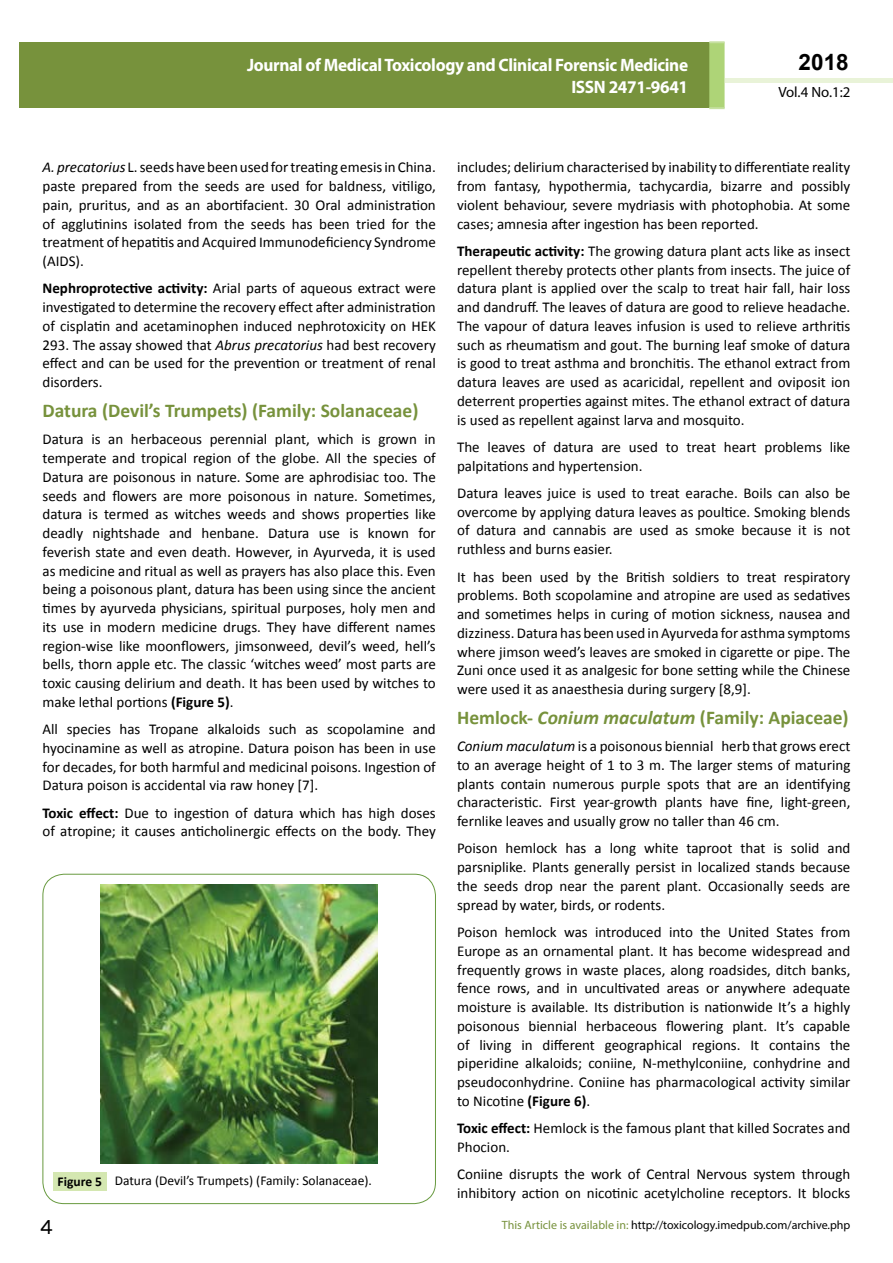
<style>
.page{position:relative;width:893px;height:1263px;background:#fff}
.page>*{position:absolute;margin:0;border:0;box-sizing:border-box;transform-origin:0 0}
.t1{font:25.5px "Tunga";color:#000}
.t2{font:700 22.5px "Arial";color:#000}
.t3{font:700 19.5px "Calibri";color:#77923c}
.t4{font:700 18px/21.6px "Myriad Pro";letter-spacing:-.02em;color:#fff;text-align:right;scale:.96 1}
.t5{font:700 18px/21.6px "Myriad Pro";color:#fff;text-align:right;scale:.96 1}
.t6{font:15px/18.8px "Calibri";color:#000;text-align:justify}
.t7{font:14.85px "Myriad Pro";color:#000}
.t8{font:13.5px "Calibri";color:#000}
.t9{font:12px "Myriad Pro";color:#000}
.s1{font-style:italic}
.s2{font-weight:700}
.s3{color:#77923c}
</style>
<div class="page">
<hr style="left:725px;top:78px;width:168px;height:4px;background:#e9f3d8">
<div style="left:19px;top:42px;width:690px;height:66px;background:#77923c"></div>
<div style="left:709px;top:42px;width:16px;height:66px;background:#aed477;border:1px solid #c6e0a1"></div>
<div style="left:43px;top:874px;width:393px;height:330px;border:1px solid #689a40;border-radius:21px"></div>
<img style="left:101px;top:884px;width:276px;height:279px">
<div style="left:53px;top:1172px;width:53px;height:18px;background:#d4e7b1"></div>
<p class="t5" style="left:517px;top:53px;width:198px">ARCHIVOS DE MEDICINA<br>ISSN 1698-9465</p>
<h2 class="t2" style="left:799px;top:47px;width:52px">2018</h2>
<p class="t4" style="left:247px;top:54px;width:461px">Journal of Medical Toxicology and Clinical Forensic Medicine<br>ISSN 2471-9641</p>
<p class="t7" style="left:778px;top:83px;width:74px">Vol.4 No.1:2</p>
<p class="t6" style="left:43px;top:158px;width:395px"><span class="s1">A. precatorius</span> L. seeds have been used for treating emesis in China. paste prepared from the seeds are used for baldness, vitiligo, pain, pruritus, and as an abortifacient. 30 Oral administration of agglutinins isolated from the seeds has been tried for the treatment of hepatitis and Acquired Immunodeficiency Syndrome (AIDS).</p>
<p class="t6" style="left:43px;top:279px;width:395px"><span class="s2">Nephroprotective activity:</span> Arial parts of aqueous extract were investigated to determine the recovery effect after administration of cisplatin and acetaminophen induced nephrotoxicity on HEK 293. The assay showed that <span class="s1">Abrus precatorius</span> had best recovery effect and can be used for the prevention or treatment of renal disorders.</p>
<h3 class="t3" style="left:43px;top:398px;width:377px">Datura (Devil’s Trumpets) (Family: Solanaceae)</h3>
<p class="t6" style="left:43px;top:430px;width:395px">Datura is an herbaceous perennial plant, which is grown in temperate and tropical region of the globe. All the species of Datura are poisonous in nature. Some are aphrodisiac too. The seeds and flowers are more poisonous in nature. Sometimes, datura is termed as witches weeds and shows properties like deadly nightshade and henbane. Datura use is known for feverish state and even death. However, in Ayurveda, it is used as medicine and ritual as well as prayers has also place this. Even being a poisonous plant, datura has been using since the ancient times by ayurveda physicians, spiritual purposes, holy men and its use in modern medicine drugs. They have different names region-wise like moonflowers, jimsonweed, devil’s weed, hell’s bells, thorn apple etc. The classic ‘witches weed’ most parts are toxic causing delirium and death. It has been used by witches to make lethal portions <span class="s2">(Figure 5)</span>.</p>
<p class="t6" style="left:43px;top:720px;width:395px">All species has Tropane alkaloids such as scopolamine and hyocinamine as well as atropine. Datura poison has been in use for decades, for both harmful and medicinal poisons. Ingestion of Datura poison is accidental via raw honey [7].</p>
<p class="t6" style="left:43px;top:803px;width:395px"><span class="s2">Toxic effect:</span> Due to ingestion of datura which has high doses of atropine; it causes anticholinergic effects on the body. They</p>
<p class="t8" style="left:58px;top:1172px;width:316px"><span class="s2">Figure 5</span> Datura (Devil’s Trumpets) (Family: Solanaceae).</p>
<p class="t6" style="left:457px;top:158px;width:395px">includes; delirium characterised by inability to differentiate reality from fantasy, hypothermia, tachycardia, bizarre and possibly violent behaviour, severe mydriasis with photophobia. At some cases; amnesia after ingestion has been reported.</p>
<p class="t6" style="left:457px;top:242px;width:395px"><span class="s2">Therapeutic activity:</span> The growing datura plant acts like as insect repellent thereby protects other plants from insects. The juice of datura plant is applied over the scalp to treat hair fall, hair loss and dandruff. The leaves of datura are good to relieve headache.<br>The vapour of datura leaves infusion is used to relieve arthritis such as rheumatism and gout. The burning leaf smoke of datura is good to treat asthma and bronchitis. The ethanol extract from datura leaves are used as acaricidal, repellent and oviposit ion deterrent properties against mites. The ethanol extract of datura is used as repellent against larva and mosquito.</p>
<p class="t6" style="left:457px;top:438px;width:395px">The leaves of datura are used to treat heart problems like palpitations and hypertension.</p>
<p class="t6" style="left:457px;top:484px;width:395px">Datura leaves juice is used to treat earache. Boils can also be overcome by applying datura leaves as poultice. Smoking blends of datura and cannabis are used as smoke because it is not ruthless and burns easier.</p>
<p class="t6" style="left:457px;top:567px;width:395px">It has been used by the British soldiers to treat respiratory problems. Both scopolamine and atropine are used as sedatives and sometimes helps in curing of motion sickness, nausea and dizziness. Datura has been used in Ayurveda for asthma symptoms where jimson weed’s leaves are smoked in cigarette or pipe. The Zuni once used it as analgesic for bone setting while the Chinese were used it as anaesthesia during surgery [8,9].</p>
<h3 class="t3" style="left:457px;top:705px;width:393px">Hemlock- <span class="s1">Conium maculatum</span> (Family: Apiaceae)</h3>
<p class="t6" style="left:457px;top:737px;width:395px"><span class="s1">Conium maculatum</span> is a poisonous biennial herb that grows erect to an average height of 1 to 3 m. The larger stems of maturing plants contain numerous purple spots that are an identifying characteristic. First year-growth plants have fine, light-green, fernlike leaves and usually grow no taller than 46 cm.</p>
<p class="t6" style="left:457px;top:839px;width:395px">Poison hemlock has a long white taproot that is solid and parsniplike. Plants generally persist in localized stands because the seeds drop near the parent plant. Occasionally seeds are spread by water, birds, or rodents.</p>
<p class="t6" style="left:457px;top:923px;width:395px">Poison hemlock was introduced into the United States from Europe as an ornamental plant. It has become widespread and frequently grows in waste places, along roadsides, ditch banks, fence rows, and in uncultivated areas or anywhere adequate moisture is available. Its distribution is nationwide It’s a highly poisonous biennial herbaceous flowering plant. It’s capable of living in different geographical regions. It contains the piperidine alkaloids; coniine, N-methylconiine, conhydrine and pseudoconhydrine. Coniine has pharmacological activity similar to Nicotine <span class="s2">(Figure 6)</span>.</p>
<p class="t6" style="left:457px;top:1119px;width:395px"><span class="s2">Toxic effect:</span> Hemlock is the famous plant that killed Socrates and<br>Phocion.</p>
<p class="t6" style="left:457px;top:1165px;width:395px">Coniine disrupts the work of Central Nervous system through inhibitory action on nicotinic acetylcholine receptors. It blocks</p>
<h1 class="t1" style="left:40px;top:1210px;width:15px">4</h1>
<p class="t9" style="left:502px;top:1218px;width:350px"><span class="s3">This Article is available in:</span> http://toxicology.imedpub.com/archive.php</p>
</div>
